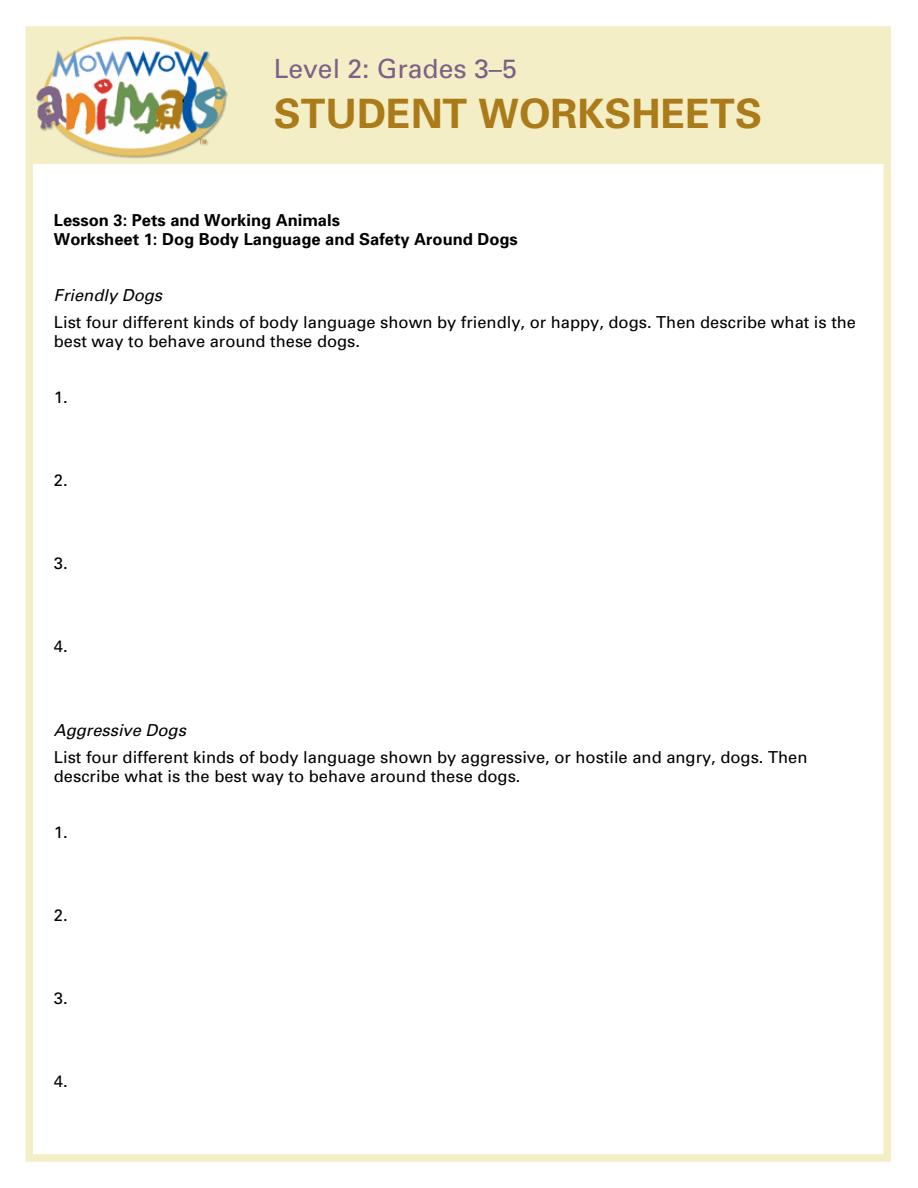
<style>
.page{position:relative;width:918px;height:1188px;background:#fff}
.page>*{position:absolute;margin:0;border:0;box-sizing:border-box;transform-origin:0 0}
.t1{font:700 40.5px "Univers";color:#ab7b1a}
.t2{font:26.55px "Univers";color:#7c6087}
.t3{font:16.5px/18.8px "Univers";color:#000}
.t4{font:700 16.5px/18.8px "Univers";color:#000}
.t5{font:italic 16.5px "Univers";color:#000}
</style>
<div class="page">
<div style="left:29px;top:30px;width:861px;height:134px;background:#f3eec5"></div>
<img style="left:36px;top:36px;width:192px;height:123px">
<div style="left:26px;top:26px;width:865px;height:1136px;border:8px solid #f3eec5"></div>
<h2 class="t2" style="left:274px;top:53px;width:245px">Level 2: Grades 3–5</h2>
<h1 class="t1" style="left:274px;top:89px;width:490px">STUDENT WORKSHEETS</h1>
<p class="t4" style="left:54px;top:211px;width:465px">Lesson 3: Pets and Working Animals<br>Worksheet 1: Dog Body Language and Safety Around Dogs</p>
<p class="t5" style="left:54px;top:285px;width:110px">Friendly Dogs</p>
<p class="t3" style="left:54px;top:313px;width:804px">List four different kinds of body language shown by friendly, or happy, dogs. Then describe what is the best way to behave around these dogs.</p>
<p class="t3" style="left:54px;top:388px;width:15px">1.</p>
<p class="t3" style="left:54px;top:471px;width:15px">2.</p>
<p class="t3" style="left:54px;top:554px;width:15px">3.</p>
<p class="t3" style="left:54px;top:637px;width:15px">4.</p>
<p class="t5" style="left:54px;top:720px;width:134px">Aggressive Dogs</p>
<p class="t3" style="left:54px;top:748px;width:755px">List four different kinds of body language shown by aggressive, or hostile and angry, dogs. Then describe what is the best way to behave around these dogs.</p>
<p class="t3" style="left:54px;top:823px;width:15px">1.</p>
<p class="t3" style="left:54px;top:906px;width:15px">2.</p>
<p class="t3" style="left:54px;top:989px;width:15px">3.</p>
<p class="t3" style="left:54px;top:1072px;width:15px">4.</p>
</div>
